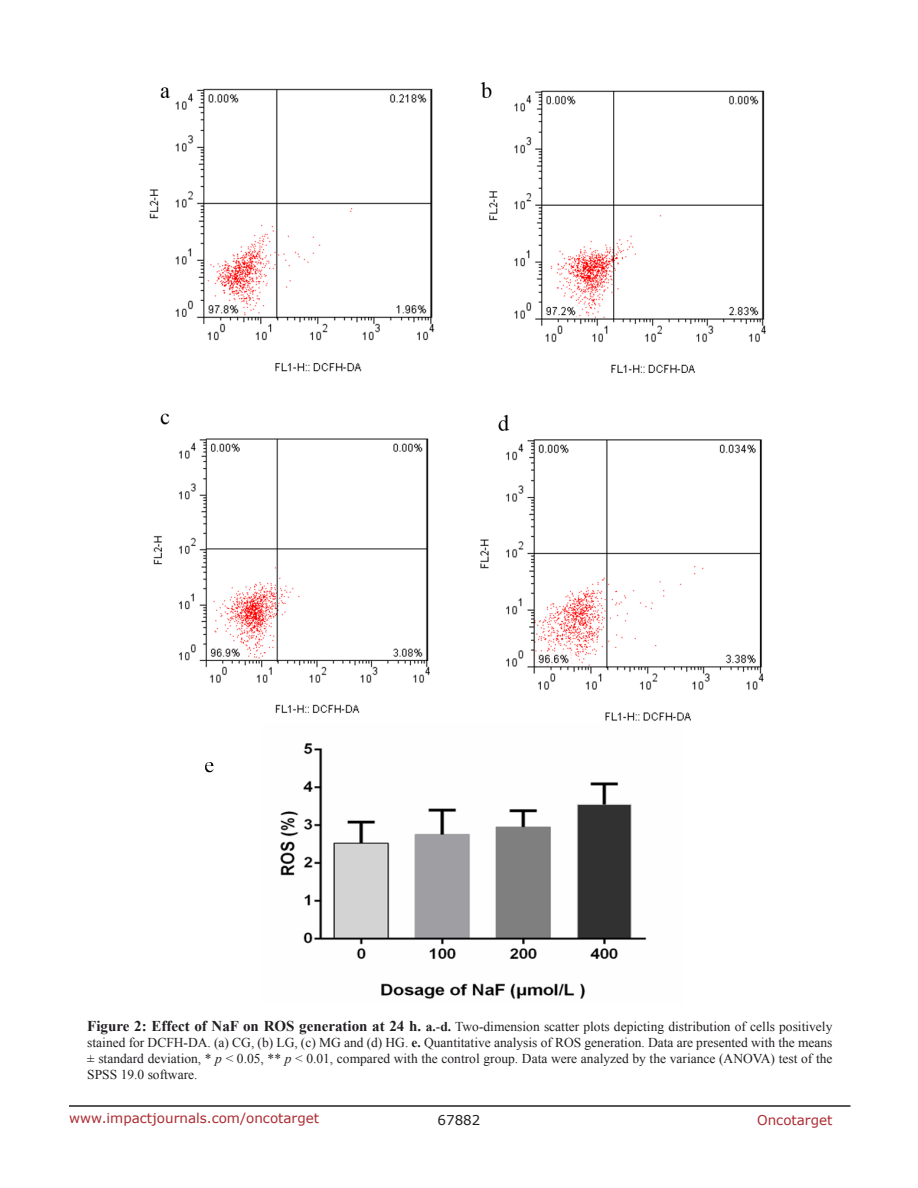
<style>
.page{position:relative;width:918px;height:1188px;background:#fff}
.page>*{position:absolute;margin:0;border:0;box-sizing:border-box;transform-origin:0 0}
.FigureText{font:13.5px/16.2px "Times New Roman";color:#221f22;text-align:justify}
.t1{font:13.5px "Verdana";color:#ac2b31}
.t2{font:13.5px "Verdana";color:#221f22}
.s1{font-weight:700;font-size:15px}
.s2{font-weight:700}
.s3{font-style:italic}
</style>
<div class="page">
<hr style="left:69px;top:1105px;width:781px;height:2px;background:#231f20">
<img style="left:149px;top:82px;width:617px;height:917px">
<p class="FigureText" style="left:87px;top:1018px;width:747px"><span class="s1">Figure 2: Effect of NaF on ROS generation at 24 h.</span> <span class="s2">a.</span>-<span class="s2">d.</span> Two-dimension scatter plots depicting distribution of cells positively stained for DCFH-DA. (a) CG, (b) LG, (c) MG and (d) HG. <span class="s2">e.</span> Quantitative analysis of ROS generation. Data are presented with the means ± standard deviation, * <span class="s3">p</span> &lt; 0.05, ** <span class="s3">p</span> &lt; 0.01, compared with the control group. Data were analyzed by the variance (ANOVA) test of the SPSS 19.0 software.</p>
<p class="t1" style="left:69px;top:1109px;width:252px">www.impactjournals.com/oncotarget</p>
<p class="t2" style="left:438px;top:1111px;width:44px">67882</p>
<p class="t1" style="left:757px;top:1111px;width:77px">Oncotarget</p>
</div>
